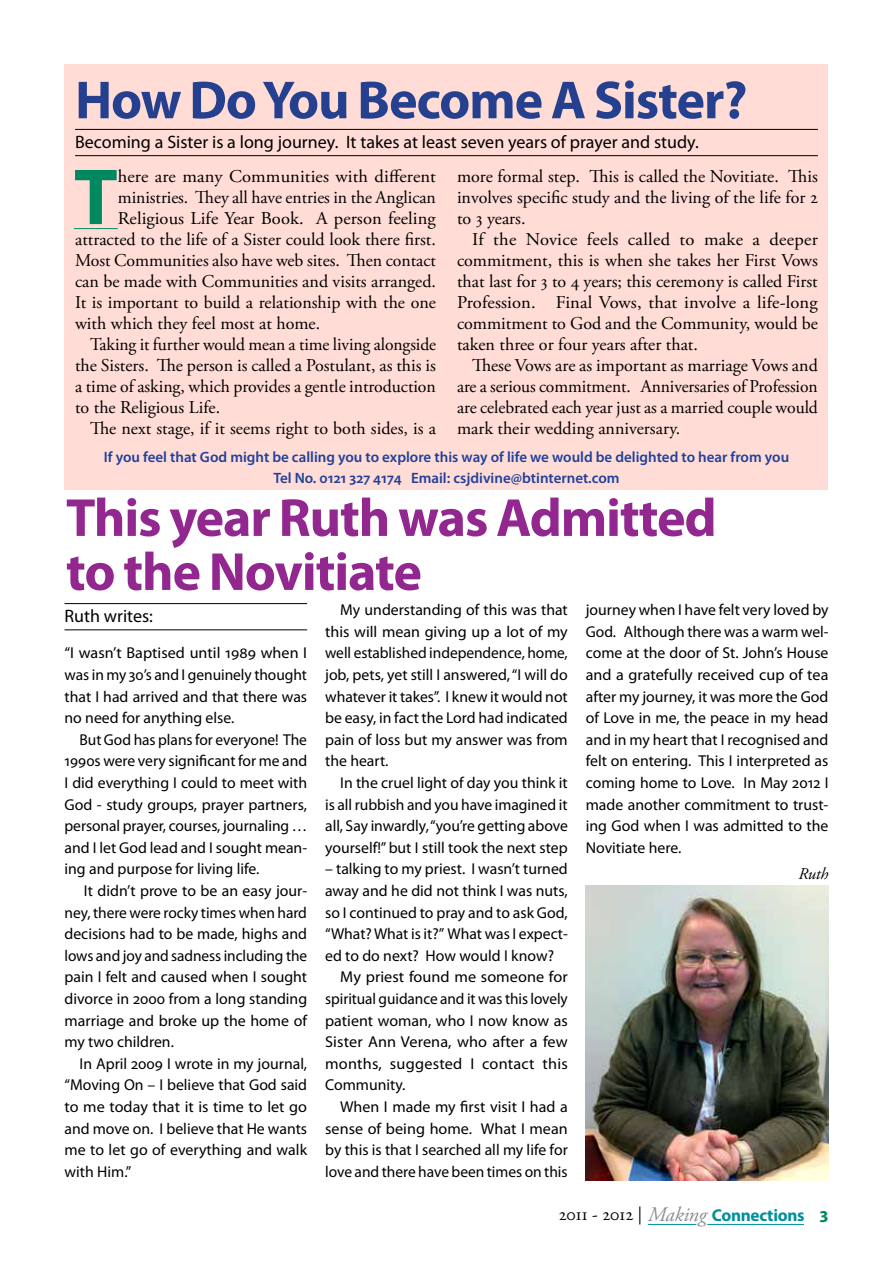
<style>
.page{position:relative;width:893px;height:1263px;background:#fff}
.page>*{position:absolute;margin:0;border:0;box-sizing:border-box;transform-origin:0 0}
.t1{font:700 80.25px "Myriad Pro";color:#00895f}
.t2{font:700 54px/54px "Myriad Pro";letter-spacing:-.02em;color:#92278f}
.t3{font:700 54px "Myriad Pro";letter-spacing:-.02em;color:#25408f}
.t4{font:18px/21px "Adobe Garamond Pro";color:#000;text-align:justify}
.t5{font:18px "Myriad Pro";color:#000}
.t6{font:700 17.25px "Myriad Pro";letter-spacing:-.015em;color:#00909a}
.t7{font:italic 16.5px "Adobe Garamond Pro";color:#000}
.t8{font:15.75px/21.6px "Myriad Pro";color:#000;text-align:justify}
.t9{font:600 15px/21px "Myriad Pro";color:#21409a;text-align:center}
.s1{font-family:"Adobe Garamond Pro";font-weight:400;font-size:18px;color:#000}
.s2{font-family:"Adobe Garamond Pro";font-weight:400;font-style:italic;font-size:20.7px;color:#898e91}
.s3{font-size:18px;color:#00895f}
</style>
<div class="page">
<hr style="left:648px;top:1224px;width:48px;height:1px;background:#00909a">
<hr style="left:707px;top:1224px;width:97px;height:1px;background:#00909a">
<img style="left:586px;top:886px;width:242px;height:294px">
<hr style="left:65px;top:603px;width:242px;height:1px;background:#000">
<hr style="left:65px;top:629px;width:242px;height:1px;background:#000">
<div style="left:65px;top:65px;width:763px;height:425px;background:#ffdcd6"></div>
<hr style="left:74px;top:228px;width:44px;height:1px;background:#00895f">
<hr style="left:75px;top:129px;width:743px;height:1px;background:#000">
<hr style="left:75px;top:155px;width:743px;height:1px;background:#000">
<h2 class="t3" style="left:75px;top:65px;width:674px">How Do You Become A Sister?</h2>
<p class="t5" style="left:75px;top:131px;width:625px">Becoming a Sister is a long journey. It takes at least seven years of prayer and study.</p>
<h1 class="t1" style="left:74px;top:145px;width:46px">T</h1>
<p class="t4" style="left:118px;top:167px;width:320px">here are many Communities with different</p>
<p class="t4" style="left:118px;top:188px;width:319px">ministries. They all have entries in the Anglican</p>
<p class="t4" style="left:118px;top:209px;width:319px">Religious Life Year Book. A person feeling</p>
<p class="t4" style="left:75px;top:230px;width:362px">attracted to the life of a Sister could look there first.</p>
<p class="t4" style="left:75px;top:251px;width:362px">Most Communities also have web sites. Then contact</p>
<p class="t4" style="left:75px;top:272px;width:362px">can be made with Communities and visits arranged.</p>
<p class="t4" style="left:75px;top:293px;width:362px">It is important to build a relationship with the one</p>
<p class="t4" style="left:75px;top:314px;width:247px">with which they feel most at home.</p>
<p class="t4" style="left:90px;top:335px;width:348px">Taking it further would mean a time living alongside</p>
<p class="t4" style="left:75px;top:356px;width:362px">the Sisters. The person is called a Postulant, as this is</p>
<p class="t4" style="left:75px;top:377px;width:362px">a time of asking, which provides a gentle introduction</p>
<p class="t4" style="left:75px;top:398px;width:147px">to the Religious Life.</p>
<p class="t4" style="left:90px;top:419px;width:347px">The next stage, if it seems right to both sides, is a</p>
<p class="t4" style="left:457px;top:167px;width:362px">more formal step. This is called the Novitiate. This involves specific study and the living of the life for 2 to 3 years.</p>
<p class="t4" style="left:457px;top:230px;width:362px;text-indent:15px">If the Novice feels called to make a deeper commitment, this is when she takes her First Vows that last for 3 to 4 years; this ceremony is called First Profession. Final Vows, that involve a life-long commitment to God and the Community, would be taken three or four years after that.</p>
<p class="t4" style="left:457px;top:356px;width:362px;text-indent:15px">These Vows are as important as marriage Vows and are a serious commitment. Anniversaries of Profession are celebrated each year just as a married couple would mark their wedding anniversary.</p>
<p class="t9" style="left:104px;top:446px;width:687px">If you feel that God might be calling you to explore this way of life we would be delighted to hear from you<br>Tel No. 0121 327 4174 Email: csjdivine@btinternet.com</p>
<h2 class="t2" style="left:66px;top:489px;width:652px">This year Ruth was Admitted to the Novitiate</h2>
<p class="t5" style="left:65px;top:605px;width:90px">Ruth writes:</p>
<p class="t8" style="left:65px;top:642px;width:244px">“I wasn’t Baptised until 1989 when I was in my 30’s and I genuinely thought that I had arrived and that there was no need for anything else.</p>
<p class="t8" style="left:65px;top:728px;width:244px;text-indent:15px">But God has plans for everyone! The 1990s were very significant for me and I did everything I could to meet with God - study groups, prayer partners, personal prayer, courses, journaling … and I let God lead and I sought mean&shy;ing and purpose for living life.</p>
<p class="t8" style="left:65px;top:880px;width:244px;text-indent:19px">It didn’t prove to be an easy jour&shy;ney, there were rocky times when hard decisions had to be made, highs and lows and joy and sadness including the pain I felt and caused when I sought divorce in 2000 from a long standing marriage and broke up the home of my two children.</p>
<p class="t8" style="left:65px;top:1052px;width:244px;text-indent:15px">In April 2009 I wrote in my journal, “Moving On – I believe that God said to me today that it is time to let go and move on. I believe that He wants me to let go of everything and walk with Him.”</p>
<p class="t8" style="left:325px;top:599px;width:244px;text-indent:15px">My understanding of this was that this will mean giving up a lot of my well established independence, home, job, pets, yet still I answered, “I will do whatever it takes”. I knew it would not be easy, in fact the Lord had indicated pain of loss but my answer was from the heart.</p>
<p class="t8" style="left:325px;top:772px;width:244px;text-indent:15px">In the cruel light of day you think it is all rubbish and you have imagined it all, Say inwardly, “you’re getting above yourself!” but I still took the next step</p>
<p class="t8" style="left:325px;top:858px;width:244px">– talking to my priest. I wasn’t turned</p>
<p class="t8" style="left:325px;top:880px;width:244px">away and he did not think I was nuts,</p>
<p class="t8" style="left:325px;top:901px;width:244px">so I continued to pray and to ask God,</p>
<p class="t8" style="left:325px;top:923px;width:244px">“What? What is it?” What was I expect-</p>
<p class="t8" style="left:325px;top:944px;width:230px">ed to do next? How would I know?</p>
<p class="t8" style="left:340px;top:966px;width:229px">My priest found me someone for</p>
<p class="t8" style="left:325px;top:988px;width:244px">spiritual guidance and it was this lovely</p>
<p class="t8" style="left:325px;top:1009px;width:244px">patient woman, who I now know as</p>
<p class="t8" style="left:325px;top:1031px;width:244px">Sister Ann Verena, who after a few</p>
<p class="t8" style="left:325px;top:1052px;width:244px">months, suggested I contact this</p>
<p class="t8" style="left:325px;top:1074px;width:82px">Community.</p>
<p class="t8" style="left:340px;top:1096px;width:229px">When I made my first visit I had a</p>
<p class="t8" style="left:325px;top:1117px;width:244px">sense of being home. What I mean</p>
<p class="t8" style="left:325px;top:1139px;width:244px">by this is that I searched all my life for</p>
<p class="t8" style="left:325px;top:1160px;width:244px">love and there have been times on this</p>
<p class="t8" style="left:586px;top:599px;width:244px">journey when I have felt very loved by God. Although there was a warm wel&shy;come at the door of St. John’s House and a gratefully received cup of tea after my journey, it was more the God of Love in me, the peace in my head and in my heart that I recognised and felt on entering. This I interpreted as coming home to Love. In May 2012 I made another commitment to trust&shy;ing God when I was admitted to the Novitiate here.</p>
<p class="t7" style="left:798px;top:864px;width:31px">Ruth</p>
<p class="t6" style="left:559px;top:1204px;width:271px"><span class="s1">2011 - 2012 |</span> <span class="s2">Making</span> Connections <span class="s3">3</span></p>
</div>
